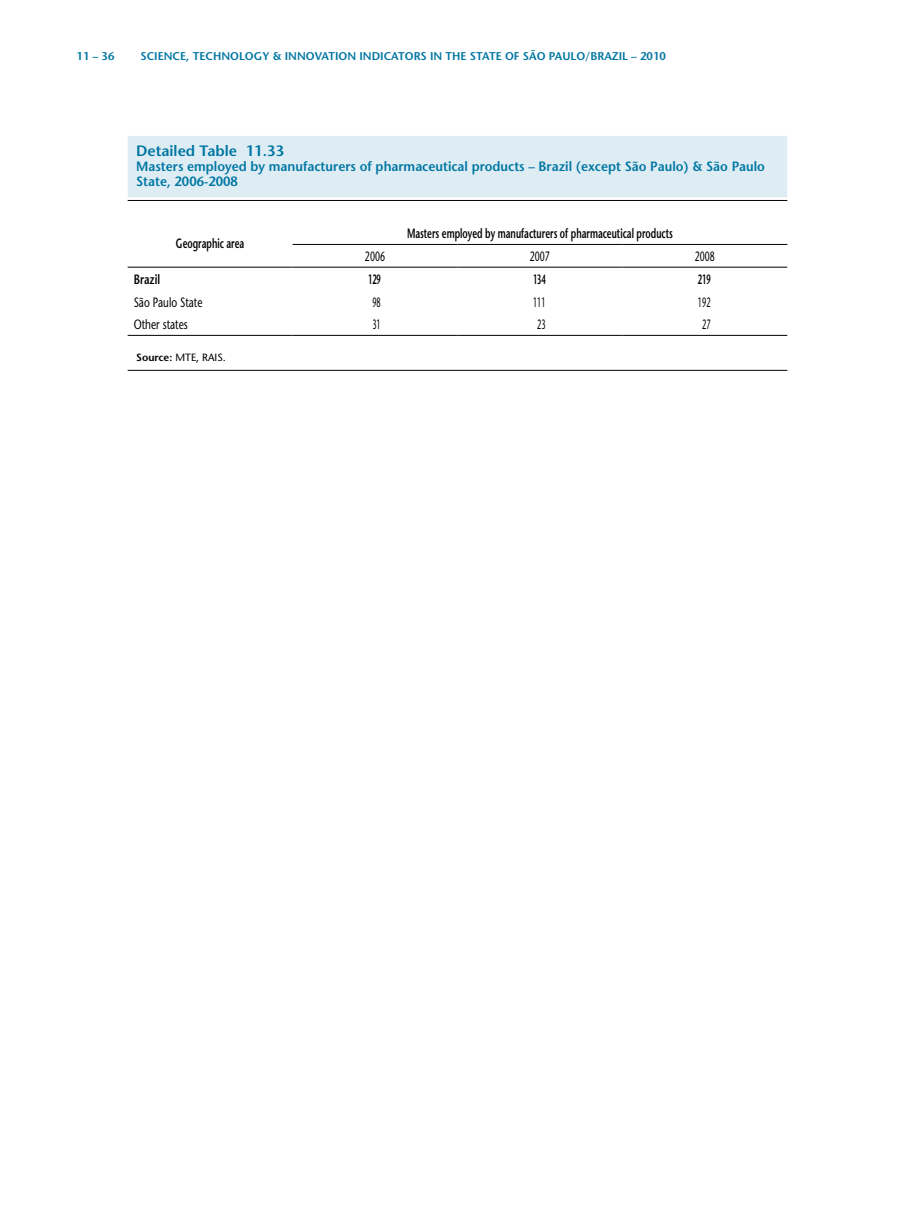
<style>
.page{position:relative;width:915px;height:1221px;background:#fff}
.page>*{position:absolute;margin:0;border:0;box-sizing:border-box;transform-origin:0 0}
.t1{font:600 15px "Stone Sans";color:#0076a3}
.t2{font:600 13.5px/15px "Stone Sans";color:#0076a3;scale:.95 1}
.t3{font:600 13.5px "Stone Sans";color:#000;scale:.65 1}
.t4{font:13.5px "Stone Sans";color:#000;scale:.75 1}
.t5{font:13.5px "Stone Sans";color:#000;scale:.55 1}
.t6{font:13.5px "Stone Sans";color:#000;scale:.65 1}
.t7{font:600 13.5px "Stone Sans";color:#000;scale:.55 1}
.t8{font:600 13.5px "Stone Sans";color:#000;scale:.75 1}
.t9{font:600 11.25px "Stone Sans";color:#0076a3}
.t10{font:10.5px "Stone Sans";color:#000}
.s1{font-weight:600}
</style>
<div class="page">
<div style="left:128px;top:136px;width:659px;height:61px;background:#deedf4"></div>
<hr style="left:128px;top:200px;width:659px;height:1px;background:#000">
<hr style="left:128px;top:370px;width:659px;height:1px;background:#000">
<hr style="left:128px;top:267px;width:164px;height:1px;background:#000">
<hr style="left:292px;top:244px;width:165px;height:1px;background:#000">
<hr style="left:457px;top:244px;width:165px;height:1px;background:#000">
<hr style="left:622px;top:244px;width:165px;height:1px;background:#000">
<hr style="left:292px;top:267px;width:165px;height:1px;background:#000">
<hr style="left:457px;top:267px;width:165px;height:1px;background:#000">
<hr style="left:622px;top:267px;width:165px;height:1px;background:#000">
<hr style="left:128px;top:335px;width:164px;height:1px;background:#000">
<hr style="left:292px;top:335px;width:165px;height:1px;background:#000">
<hr style="left:457px;top:335px;width:165px;height:1px;background:#000">
<hr style="left:622px;top:335px;width:165px;height:1px;background:#000">
<p class="t9" style="left:77px;top:49px;width:39px">11 – 36</p>
<p class="t9" style="left:140px;top:49px;width:527px">science, technology &amp; innovation indicators in the state of são paulo/brazil – 2010</p>
<p class="t1" style="left:136px;top:141px;width:150px">Detailed Table 11.33</p>
<p class="t2" style="left:136px;top:158px;width:663px">Masters employed by manufacturers of pharmaceutical products – Brazil (except São Paulo) &amp; São Paulo<br>State, 2006-2008</p>
<p class="t3" style="left:176px;top:235px;width:107px">Geographic area</p>
<p class="t3" style="left:407px;top:225px;width:410px">Masters employed by manufacturers of pharmaceutical products</p>
<p class="t6" style="left:365px;top:248px;width:32px">2006</p>
<p class="t6" style="left:529px;top:248px;width:32px">2007</p>
<p class="t6" style="left:694px;top:248px;width:32px">2008</p>
<p class="t8" style="left:134px;top:271px;width:37px">Brazil</p>
<p class="t7" style="left:368px;top:271px;width:25px">129</p>
<p class="t7" style="left:533px;top:271px;width:25px">134</p>
<p class="t7" style="left:697px;top:271px;width:25px">219</p>
<p class="t4" style="left:134px;top:293px;width:93px">São Paulo State</p>
<p class="t5" style="left:372px;top:293px;width:17px">98</p>
<p class="t5" style="left:533px;top:293px;width:25px">111</p>
<p class="t5" style="left:697px;top:293px;width:25px">192</p>
<p class="t4" style="left:134px;top:316px;width:74px">Other states</p>
<p class="t5" style="left:372px;top:316px;width:17px">31</p>
<p class="t5" style="left:537px;top:316px;width:17px">23</p>
<p class="t5" style="left:702px;top:316px;width:17px">27</p>
<p class="t10" style="left:136px;top:351px;width:91px"><span class="s1">Source:</span> MTE, RAIS.</p>
</div>
